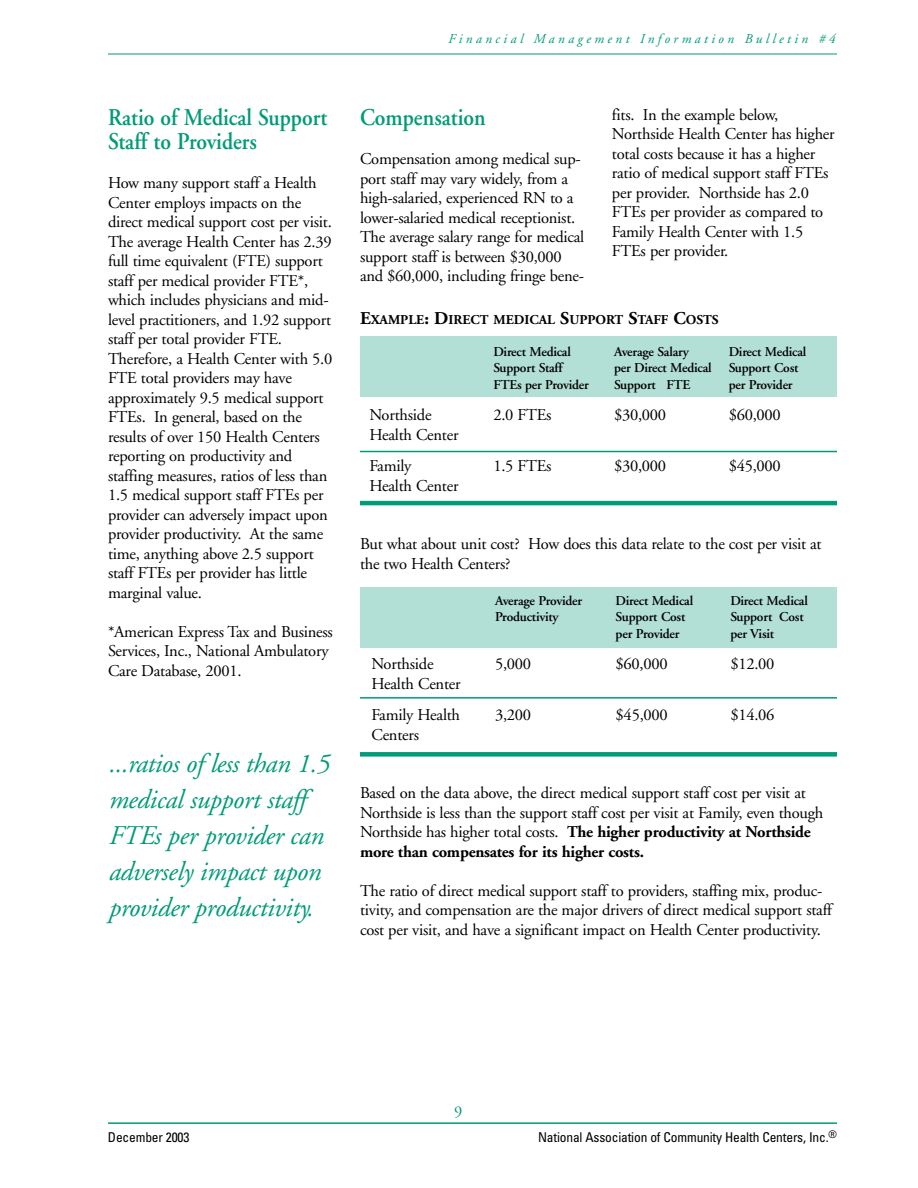
<style>
.page{position:relative;width:918px;height:1188px;background:#fff}
.page>*{position:absolute;margin:0;border:0;box-sizing:border-box;transform-origin:0 0}
.t1{font:italic 27px/36px "Adobe Garamond";letter-spacing:-.015em;color:#009b78}
.t2{font:600 24px/24px "Adobe Garamond";color:#009b78;scale:.9 1}
.t3{font:16.5px/19.5px "Adobe Garamond";letter-spacing:-.015em;color:#000}
.t4{font:16.5px "Adobe Garamond";color:#009b78}
.t5{font:600 13.5px "Adobe Garamond";letter-spacing:-.015em;color:#000}
.t6{font:condensed 13.5px "Univers";letter-spacing:-.015em;color:#000}
.t7{font:italic 13.5px "Adobe Garamond";letter-spacing:.25em;color:#009b78}
.t8{font:700 13.5px "Adobe Garamond";color:#000}
.s1{font-size:18px}
.s2{font-weight:700}
</style>
<div class="page">
<div style="left:360px;top:587px;width:477px;height:61px;background:#b3e0d6"></div>
<div style="left:360px;top:336px;width:477px;height:61px;background:#b3e0d6"></div>
<hr style="left:108px;top:54px;width:729px;height:1px;background:#009b78">
<hr style="left:108px;top:1122px;width:729px;height:2px;background:#009b78">
<hr style="left:360px;top:451px;width:477px;height:1px;background:#009b78">
<hr style="left:360px;top:501px;width:477px;height:4px;background:#009b78">
<hr style="left:360px;top:697px;width:477px;height:2px;background:#009b78">
<div style="left:360px;top:752px;width:477px;height:5px;background:#009b78"></div>
<h2 class="t2" style="left:108px;top:108px;width:245px">Ratio of Medical Support<br>Staff to Providers</h2>
<p class="t3" style="left:108px;top:175px;width:226px">How many support staff a Health Center employs impacts on the direct medical support cost per visit.<br>The average Health Center has 2.39 full time equivalent (FTE) support staff per medical provider FTE*, which includes physicians and mid&shy;level practitioners, and 1.92 support staff per total provider FTE.<br>Therefore, a Health Center with 5.0<br>FTE total providers may have approximately 9.5 medical support FTEs. In general, based on the results of over 150 Health Centers reporting on productivity and staffing measures, ratios of less than 1.5 medical support staff FTEs per provider can adversely impact upon provider productivity. At the same time, anything above 2.5 support staff FTEs per provider has little marginal value.</p>
<p class="t3" style="left:108px;top:623px;width:226px">*American Express Tax and Business<br>Services, Inc., National Ambulatory<br>Care Database, 2001.</p>
<h1 class="t1" style="left:108px;top:748px;width:223px">...ratios of less than 1.5 medical support staff<br>FTEs per provider can adversely impact upon provider productivity.</h1>
<p class="t7" style="left:448px;top:34px;width:389px">Financial Management Information Bulletin #4</p>
<h2 class="t2" style="left:360px;top:108px;width:141px">Compensation</h2>
<p class="t3" style="left:360px;top:151px;width:226px">Compensation among medical sup&shy;port staff may vary widely, from a high-salaried, experienced RN to a lower-salaried medical receptionist.<br>The average salary range for medical support staff is between $30,000 and $60,000, including fringe bene-</p>
<p class="t3" style="left:612px;top:106px;width:224px">fits. In the example below,<br>Northside Health Center has higher total costs because it has a higher ratio of medical support staff FTEs per provider. Northside has 2.0<br>FTEs per provider as compared to<br>Family Health Center with 1.5<br>FTEs per provider.</p>
<p class="t8" style="left:360px;top:315px;width:360px"><span class="s1">E</span>XAMPLE<span class="s1">: D</span>IRECT MEDICAL <span class="s1">S</span>UPPORT <span class="s1">S</span>TAFF <span class="s1">C</span>OSTS</p>
<p class="t5" style="left:493px;top:346px;width:79px">Direct Medical</p>
<p class="t5" style="left:614px;top:346px;width:76px">Average Salary</p>
<p class="t5" style="left:729px;top:346px;width:79px">Direct Medical</p>
<p class="t5" style="left:493px;top:363px;width:71px">Support Staff</p>
<p class="t5" style="left:614px;top:363px;width:99px">per Direct Medical</p>
<p class="t5" style="left:729px;top:363px;width:71px">Support Cost</p>
<p class="t5" style="left:493px;top:379px;width:97px">FTEs per Provider</p>
<p class="t5" style="left:614px;top:379px;width:78px">Support FTE</p>
<p class="t5" style="left:729px;top:379px;width:65px">per Provider</p>
<p class="t3" style="left:369px;top:407px;width:64px">Northside</p>
<p class="t3" style="left:493px;top:407px;width:60px">2.0 FTEs</p>
<p class="t3" style="left:614px;top:407px;width:54px">$30,000</p>
<p class="t3" style="left:729px;top:407px;width:54px">$60,000</p>
<p class="t3" style="left:369px;top:420px;width:91px;line-height:31.5px">Health Center<br>Family</p>
<p class="t3" style="left:493px;top:458px;width:60px">1.5 FTEs</p>
<p class="t3" style="left:614px;top:458px;width:54px">$30,000</p>
<p class="t3" style="left:729px;top:458px;width:54px">$45,000</p>
<p class="t3" style="left:369px;top:477px;width:91px">Health Center</p>
<p class="t3" style="left:360px;top:536px;width:463px">But what about unit cost? How does this data relate to the cost per visit at the two Health Centers?</p>
<p class="t5" style="left:495px;top:595px;width:89px">Average Provider</p>
<p class="t5" style="left:616px;top:595px;width:79px">Direct Medical</p>
<p class="t5" style="left:730px;top:595px;width:79px">Direct Medical</p>
<p class="t5" style="left:495px;top:612px;width:65px">Productivity</p>
<p class="t5" style="left:616px;top:612px;width:71px">Support Cost</p>
<p class="t5" style="left:730px;top:612px;width:75px">Support Cost</p>
<p class="t5" style="left:616px;top:628px;width:65px">per Provider</p>
<p class="t5" style="left:730px;top:628px;width:45px">per Visit</p>
<p class="t3" style="left:371px;top:656px;width:64px">Northside</p>
<p class="t3" style="left:495px;top:656px;width:38px">5,000</p>
<p class="t3" style="left:616px;top:656px;width:54px">$60,000</p>
<p class="t3" style="left:730px;top:656px;width:46px">$12.00</p>
<p class="t3" style="left:371px;top:669px;width:91px;line-height:31.5px">Health Center<br>Family Health</p>
<p class="t3" style="left:495px;top:707px;width:38px">3,200</p>
<p class="t3" style="left:616px;top:707px;width:54px">$45,000</p>
<p class="t3" style="left:730px;top:707px;width:46px">$14.06</p>
<p class="t3" style="left:371px;top:726px;width:49px">Centers</p>
<p class="t3" style="left:360px;top:785px;width:465px">Based on the data above, the direct medical support staff cost per visit at Northside is less than the support staff cost per visit at Family, even though Northside has higher total costs. <span class="s2">The higher productivity at Northside more than compensates for its higher costs.</span></p>
<p class="t3" style="left:360px;top:882px;width:474px">The ratio of direct medical support staff to providers, staffing mix, produc&shy;tivity, and compensation are the major drivers of direct medical support staff cost per visit, and have a significant impact on Health Center productivity.</p>
<p class="t4" style="left:454px;top:1105px;width:10px">9</p>
<p class="t6" style="left:108px;top:1133px;width:83px">December 2003</p>
<p class="t6" style="left:538px;top:1133px;width:300px">National Association of Community Health Centers, Inc.<sup>®</sup></p>
</div>
